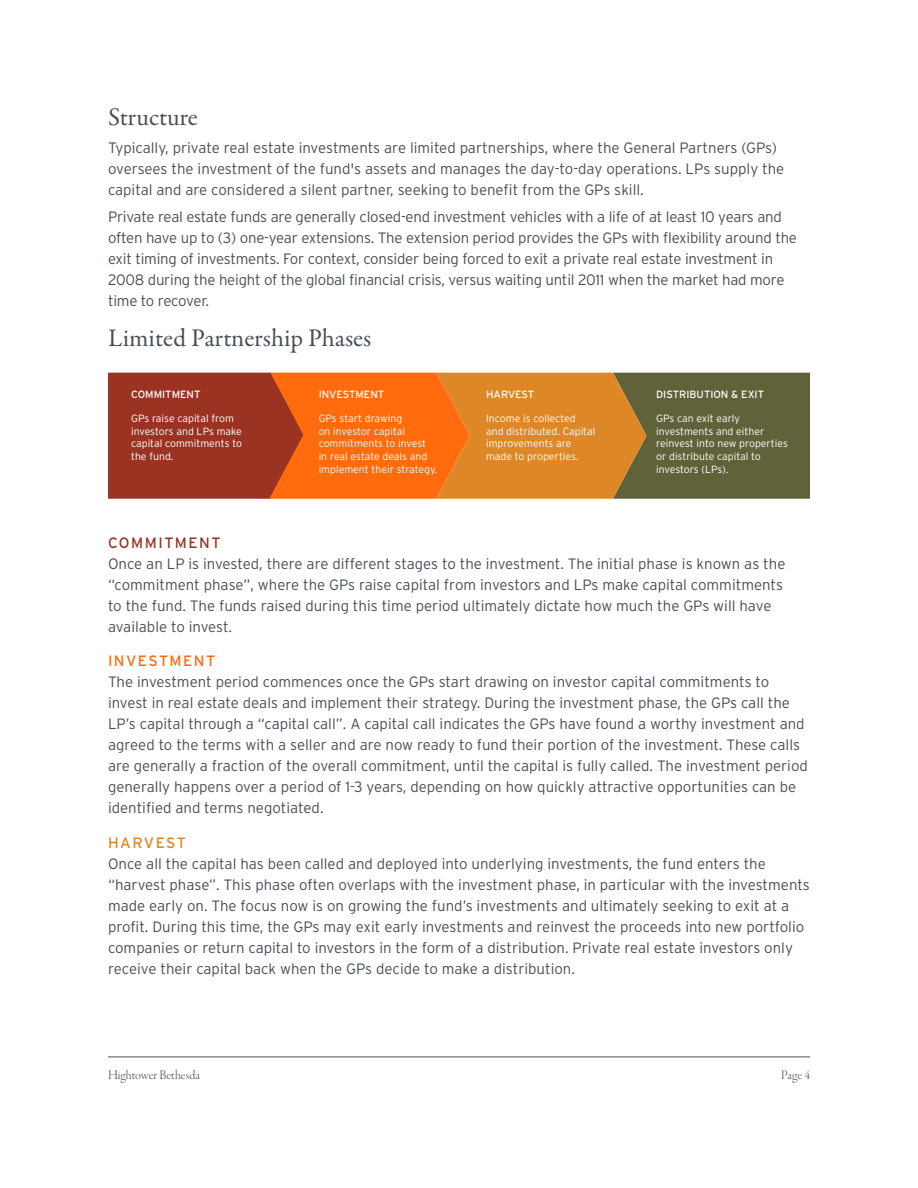
<style>
.page{position:relative;width:918px;height:1188px;background:#fff}
.page>*{position:absolute;margin:0;border:0;box-sizing:border-box;transform-origin:0 0}
.Headline{font:25.5px "Garamond Premr Pro";color:#4a4f55}
.t1{font:300 15px/21px "Interstate";color:#4a4f55}
.t2{font:15px "Interstate";letter-spacing:.1em;color:#9b3323}
.t3{font:15px "Interstate";letter-spacing:.1em;color:#ff6b0d}
.t4{font:15px "Interstate";letter-spacing:.09em;color:#dd8726}
.t5{font:13.5px "Garamond Premr Pro Lt Disp";color:#4a4f55}
.Table{font:300 10.5px/12.6px "Interstate";color:#fff}
.Table-2{font:10.5px "Interstate";color:#fff}
</style>
<div class="page">
<hr style="left:108px;top:1057px;width:702px;height:1px;background:#4a4f55">
<svg style="left:108px;top:373px;width:702px;height:126px;background:#b46125"></svg>
<p class="Headline" style="left:108px;top:102px;width:91px">Structure</p>
<p class="t1" style="left:108px;top:137px;width:678px">Typically, private real estate investments are limited partnerships, where the General Partners (GPs) oversees the investment of the fund's assets and manages the day-to-day operations. LPs supply the capital and are considered a silent partner, seeking to benefit from the GPs skill.</p>
<p class="t1" style="left:108px;top:207px;width:691px">Private real estate funds are generally closed-end investment vehicles with a life of at least 10 years and often have up to (3) one-year extensions. The extension period provides the GPs with flexibility around the exit timing of investments. For context, consider being forced to exit a private real estate investment in 2008 during the height of the global financial crisis, versus waiting until 2011 when the market had more time to recover.</p>
<p class="Headline" style="left:108px;top:323px;width:265px">Limited Partnership Phases</p>
<p class="Table-2" style="left:131px;top:389px;width:71px">COMMITMENT</p>
<p class="Table-2" style="left:319px;top:389px;width:67px">INVESTMENT</p>
<p class="Table-2" style="left:486px;top:389px;width:50px">HARVEST</p>
<p class="Table-2" style="left:656px;top:389px;width:109px">DISTRIBUTION &amp; EXIT</p>
<p class="Table" style="left:319px;top:412px;width:120px">GPs start drawing<br>on investor capital commitments to invest in real estate deals and implement their strategy.</p>
<p class="Table" style="left:486px;top:412px;width:111px">Income is collected and distributed. Capital improvements are made to properties.</p>
<p class="Table" style="left:656px;top:412px;width:133px">GPs can exit early investments and either reinvest into new properties or distribute capital to investors (LPs).</p>
<p class="Table" style="left:131px;top:412px;width:112px">GPs raise capital from investors and LPs make capital commitments to the fund.</p>
<p class="t2" style="left:108px;top:534px;width:114px">COMMITMENT</p>
<p class="t1" style="left:108px;top:553px;width:679px">Once an LP is invested, there are different stages to the investment. The initial phase is known as the “commitment phase”, where the GPs raise capital from investors and LPs make capital commitments to the fund. The funds raised during this time period ultimately dictate how much the GPs will have available to invest.</p>
<p class="t3" style="left:108px;top:653px;width:109px">INVESTMENT</p>
<p class="t1" style="left:108px;top:672px;width:701px">The investment period commences once the GPs start drawing on investor capital commitments to invest in real estate deals and implement their strategy. During the investment phase, the GPs call the LP’s capital through a “capital call”. A capital call indicates the GPs have found a worthy investment and agreed to the terms with a seller and are now ready to fund their portion of the investment. These calls are generally a fraction of the overall commitment, until the capital is fully called. The investment period generally happens over a period of 1-3 years, depending on how quickly attractive opportunities can be identified and terms negotiated.</p>
<p class="t4" style="left:108px;top:834px;width:79px">HARVEST</p>
<p class="t1" style="left:108px;top:853px;width:703px">Once all the capital has been called and deployed into underlying investments, the fund enters the “harvest phase”. This phase often overlaps with the investment phase, in particular with the investments made early on. The focus now is on growing the fund’s investments and ultimately seeking to exit at a profit. During this time, the GPs may exit early investments and reinvest the proceeds into new portfolio companies or return capital to investors in the form of a distribution. Private real estate investors only receive their capital back when the GPs decide to make a distribution.</p>
<p class="t5" style="left:108px;top:1068px;width:94px">Hightower Bethesda</p>
<p class="t5" style="left:781px;top:1068px;width:30px">Page 4</p>
</div>
